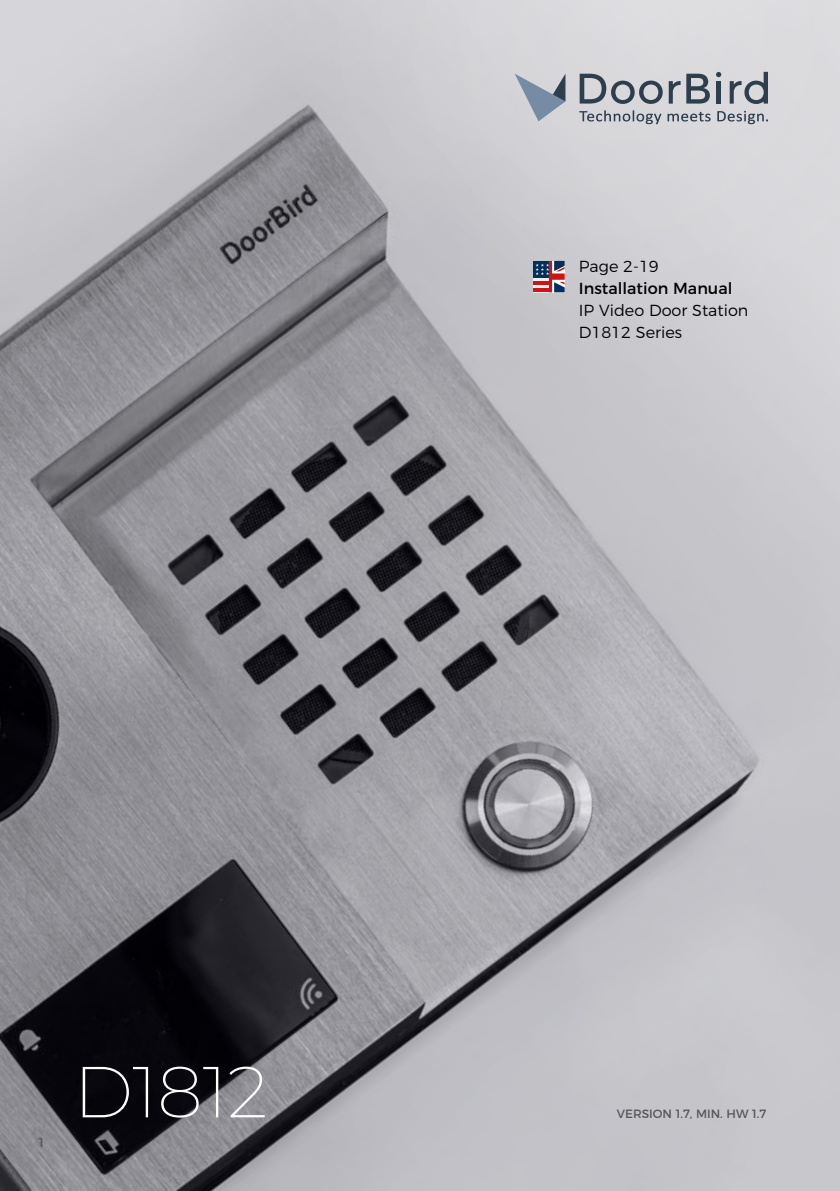
<style>
.page{position:relative;width:840px;height:1191px;background:#fff}
.page>*{position:absolute;margin:0;border:0;box-sizing:border-box;transform-origin:0 0}
.t1{font:200 72px "Montserrat";color:#fff}
.t2{font:300 16px/22px "Montserrat";color:#000}
.t3{font:16px "Montserrat";color:#000}
.t4{font:13px "Montserrat";color:#575756}
.t5{font:12px "Montserrat";color:#575756}
</style>
<div class="page">
<img style="left:0;top:0;width:839px;height:1191px">
<svg style="left:302px;top:0;width:537px;height:351px;background:#c8c7cc"></svg>
<svg style="left:514px;top:74px;width:51px;height:47px;background:#a6afbb"></svg>
<svg style="left:579px;top:110px;width:82px;height:14px"></svg>
<svg style="left:667px;top:112px;width:43px;height:9px"></svg>
<svg style="left:579px;top:74px;width:83px;height:30px;background:#9ca1a8"></svg>
<svg style="left:686px;top:74px;width:23px;height:30px"></svg>
<hr style="left:716px;top:81px;width:4px;height:23px;background:#2d3e4d">
<svg style="left:715px;top:72px;width:5px;height:5px"></svg>
<svg style="left:729px;top:72px;width:38px;height:32px"></svg>
<svg style="left:668px;top:81px;width:12px;height:23px"></svg>
<svg style="left:717px;top:111px;width:50px;height:13px"></svg>
<svg style="left:533px;top:278px;width:2px;height:10px"></svg>
<hr style="left:533px;top:288px;width:31px;height:4px;background:#cb1517">
<div style="left:533px;top:261px;width:23px;height:17px;background:#00305b"></div>
<svg style="left:535px;top:261px;width:29px;height:31px"></svg>
<p class="t4" style="left:37px;top:1131px;width:10px">1</p>
<h1 class="t1" style="left:73px;top:1043px;width:196px">D1812</h1>
<p class="t2" style="left:578px;top:254px;width:81px">Page 2-19</p>
<p class="t3" style="left:578px;top:275px;width:155px">Installation Manual</p>
<p class="t2" style="left:578px;top:298px;width:171px">IP Video Door Station<br>D1812 Series</p>
<p class="t5" style="left:616px;top:1104px;width:151px">VERSION 1.7, MIN. HW 1.7</p>
</div>
